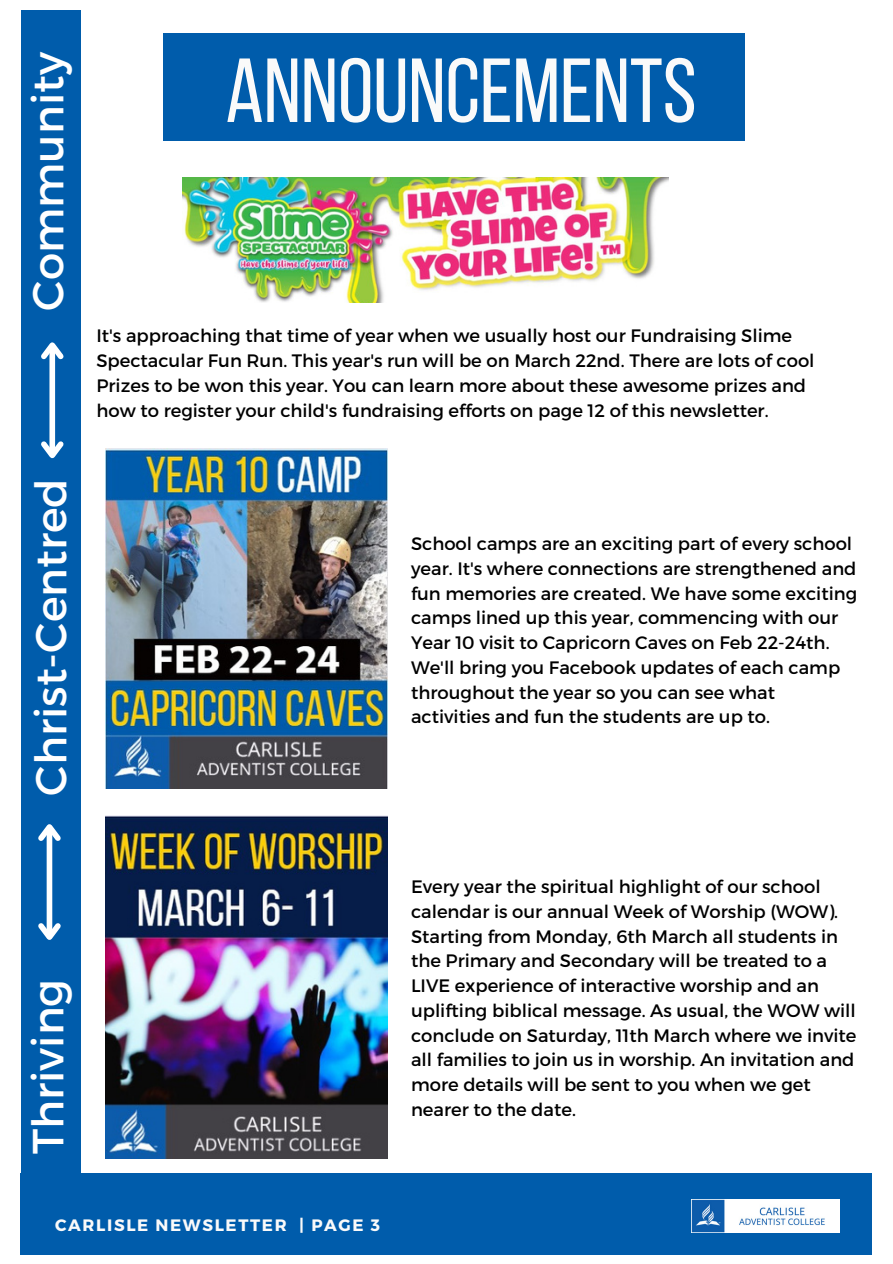
<style>
.page{position:relative;width:893px;height:1264px;background:#fff}
.page>*{position:absolute;margin:0;border:0;box-sizing:border-box;transform-origin:0 0}
.t1{font:90.6px "Bebas Neue";color:#fafafa}
.t2{font:43.5px "Montserrat";color:#fff}
.t3{font:18px/24.8px "Montserrat";color:#000}
.t4{font:700 16.5px "Montserrat";letter-spacing:.1em;color:#fafafa}
</style>
<div class="page">
<div style="left:21px;top:1173px;width:851px;height:80px;background:#005cab"></div>
<img style="left:691px;top:1199px;width:148px;height:33px">
<div style="left:21px;top:10px;width:60px;height:1162px;background:#005cab"></div>
<div style="left:49px;top:345px;width:6px;height:110px;background:#fff"></div>
<svg style="left:41px;top:436px;width:23px;height:23px"></svg>
<svg style="left:41px;top:342px;width:23px;height:22px"></svg>
<div style="left:47px;top:827px;width:5px;height:110px;background:#fff"></div>
<svg style="left:38px;top:918px;width:23px;height:22px"></svg>
<svg style="left:38px;top:824px;width:23px;height:22px"></svg>
<div style="left:163px;top:33px;width:581px;height:108px;background:#005cab"></div>
<img style="left:182px;top:178px;width:486px;height:125px">
<img style="left:105px;top:815px;width:282px;height:343px">
<img style="left:105px;top:448px;width:282px;height:341px">
<h2 class="t2" style="left:20px;top:311px;width:260px;rotate:-90deg">Community</h2>
<h2 class="t2" style="left:23px;top:795px;width:319px;rotate:-90deg">Christ-Centred</h2>
<h1 class="t1" style="left:225px;top:54px;width:472px">ANNOUNCEMENTS</h1>
<p class="t3" style="left:96px;top:323px;width:719px">It's approaching that time of year when we usually host our Fundraising Slime Spectacular Fun Run. This year's run will be on March 22nd. There are lots of cool Prizes to be won this year. You can learn more about these awesome prizes and how to register your child's fundraising efforts on page 12 of this newsletter.</p>
<p class="t3" style="left:411px;top:530px;width:447px">School camps are an exciting part of every school year. It's where connections are strengthened and fun memories are created. We have some exciting camps lined up this year, commencing with our Year 10 visit to Capricorn Caves on Feb 22-24th.<br>We'll bring you Facebook updates of each camp throughout the year so you can see what activities and fun the students are up to.</p>
<h2 class="t2" style="left:20px;top:1154px;width:177px;rotate:-90deg">Thriving</h2>
<p class="t3" style="left:411px;top:873px;width:447px">Every year the spiritual highlight of our school calendar is our annual Week of Worship (WOW).<br>Starting from Monday, 6th March all students in the Primary and Secondary will be treated to a LIVE experience of interactive worship and an uplifting biblical message. As usual, the WOW will conclude on Saturday, 11th March where we invite all families to join us in worship. An invitation and more details will be sent to you when we get nearer to the date.</p>
<p class="t4" style="left:55px;top:1214px;width:326px">CARLISLE NEWSLETTER | PAGE 3</p>
</div>
